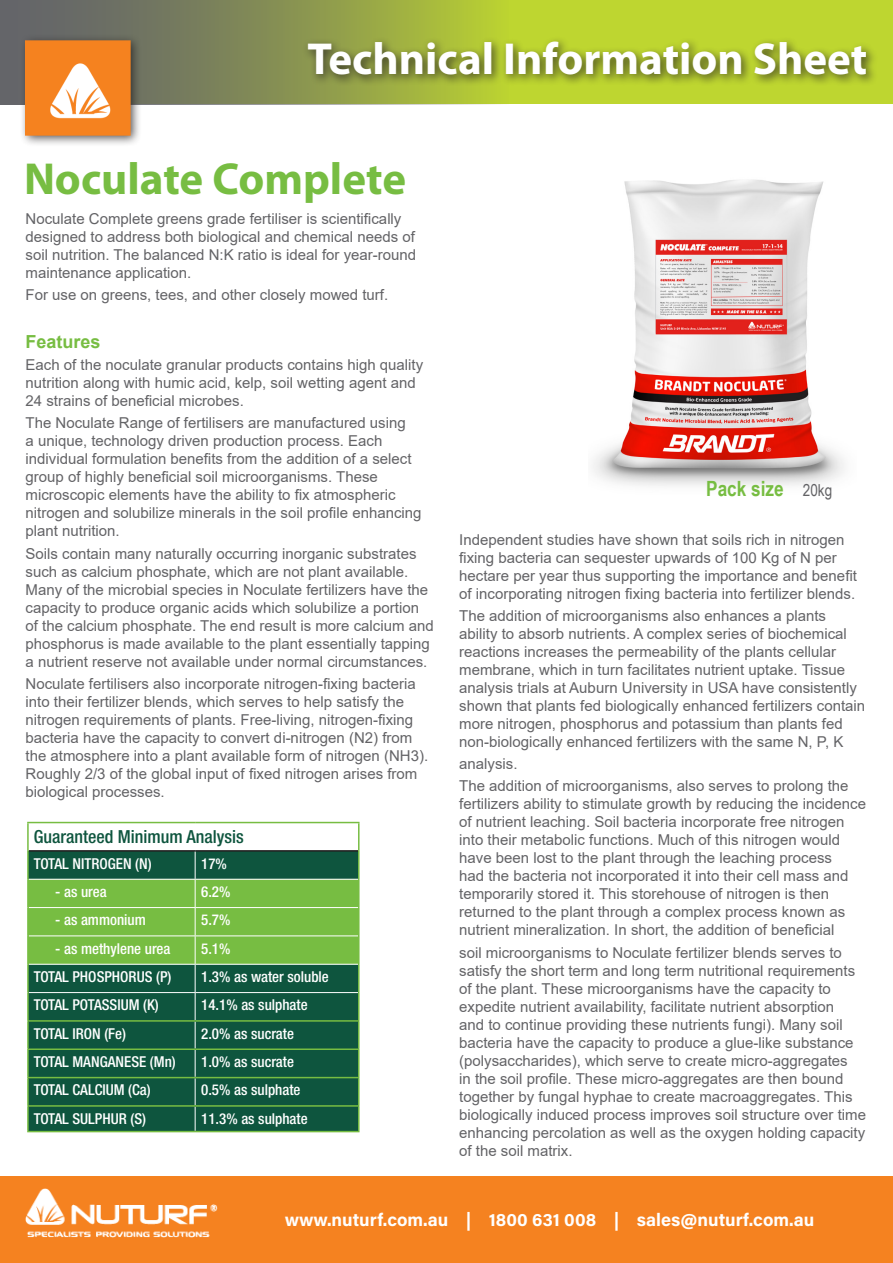
<style>
.page{position:relative;width:893px;height:1263px;background:#fff}
.page>*{position:absolute;margin:0;border:0;box-sizing:border-box;transform-origin:0 0}
.t1{font:700 45px "Myriad Pro";color:#fff}
.t2{font:700 45px "Myriad Pro";color:#77bd42}
.t3{font:700 21px "Arial Narrow";color:#77bd42}
.t4{font:700 18px "Acumin Pro";color:#fff}
.t5{font:500 condensed 18px "Helvetica Neue";color:#0e553e}
.t6{font:700 18px "Arial";color:#77bd42}
.t7{font:15px/18px "Arial";color:#636366}
.t8{font:500 condensed 15px "Helvetica Neue";color:#fff}
.s1{font-weight:400;font-size:16.5px;color:#636366}
</style>
<div class="page">
<div style="left:0;top:0;width:893px;height:104px;background:#bed630"></div>
<div style="left:0;top:0;width:509px;height:104px;background:linear-gradient(to right,#595770,#b3c936)"></div>
<div style="left:20px;top:34px;width:122px;height:113px;background:#231f20;opacity:.75"></div>
<img style="left:26px;top:40px;width:104px;height:95px">
<div style="left:302px;top:36px;width:576px;height:50px;background:#231f20;opacity:.75"></div>
<img style="left:593px;top:179px;width:251px;height:307px">
<div style="left:0;top:1176px;width:893px;height:87px;background:#f58220"></div>
<img style="left:26px;top:1189px;width:192px;height:48px">
<hr style="left:29px;top:850px;width:166px;height:2px;background:#231f20">
<hr style="left:195px;top:850px;width:163px;height:2px;background:#231f20">
<svg style="left:29px;top:852px;width:329px;height:279px;background:#337843"></svg>
<hr style="left:27px;top:822px;width:168px;height:1px;background:#77bd42">
<hr style="left:27px;top:823px;width:2px;height:28px;background:#77bd42">
<hr style="left:195px;top:822px;width:165px;height:1px;background:#77bd42">
<hr style="left:358px;top:823px;width:2px;height:28px;background:#77bd42">
<hr style="left:27px;top:851px;width:2px;height:28px;background:#77bd42">
<hr style="left:358px;top:851px;width:2px;height:28px;background:#77bd42">
<hr style="left:27px;top:879px;width:2px;height:28px;background:#77bd42">
<hr style="left:358px;top:879px;width:2px;height:28px;background:#77bd42">
<hr style="left:27px;top:907px;width:2px;height:29px;background:#77bd42">
<hr style="left:358px;top:907px;width:2px;height:29px;background:#77bd42">
<hr style="left:27px;top:936px;width:2px;height:28px;background:#77bd42">
<hr style="left:358px;top:936px;width:2px;height:28px;background:#77bd42">
<hr style="left:27px;top:964px;width:2px;height:28px;background:#77bd42">
<hr style="left:358px;top:964px;width:2px;height:28px;background:#77bd42">
<hr style="left:27px;top:992px;width:2px;height:28px;background:#77bd42">
<hr style="left:358px;top:992px;width:2px;height:28px;background:#77bd42">
<hr style="left:27px;top:1020px;width:168px;height:2px;background:#77bd42">
<hr style="left:27px;top:1022px;width:2px;height:26px;background:#77bd42">
<hr style="left:195px;top:1020px;width:165px;height:2px;background:#77bd42">
<hr style="left:358px;top:1022px;width:2px;height:26px;background:#77bd42">
<hr style="left:27px;top:1048px;width:168px;height:2px;background:#77bd42">
<hr style="left:27px;top:1050px;width:2px;height:27px;background:#77bd42">
<hr style="left:195px;top:1048px;width:165px;height:2px;background:#77bd42">
<hr style="left:358px;top:1050px;width:2px;height:27px;background:#77bd42">
<hr style="left:27px;top:1077px;width:168px;height:1px;background:#77bd42">
<hr style="left:27px;top:1078px;width:2px;height:27px;background:#77bd42">
<hr style="left:195px;top:1077px;width:165px;height:1px;background:#77bd42">
<hr style="left:358px;top:1078px;width:2px;height:27px;background:#77bd42">
<hr style="left:27px;top:1105px;width:168px;height:2px;background:#77bd42">
<hr style="left:27px;top:1107px;width:2px;height:24px;background:#77bd42">
<hr style="left:195px;top:1105px;width:165px;height:2px;background:#77bd42">
<hr style="left:358px;top:1107px;width:2px;height:24px;background:#77bd42">
<hr style="left:27px;top:1131px;width:168px;height:1px;background:#77bd42">
<hr style="left:195px;top:1131px;width:165px;height:1px;background:#77bd42">
<p class="t1" style="left:307px;top:29px;width:562px">Technical Information Sheet</p>
<p class="t2" style="left:24px;top:150px;width:384px">Noculate Complete</p>
<p class="t7" style="left:26px;top:209px;width:392px">Noculate Complete greens grade fertiliser is scientifically designed to address both biological and chemical needs of soil nutrition. The balanced N:K ratio is ideal for year-round maintenance application.</p>
<p class="t7" style="left:26px;top:285px;width:364px">For use on greens, tees, and other closely mowed turf.</p>
<p class="t6" style="left:26px;top:329px;width:77px">Features</p>
<p class="t7" style="left:26px;top:356px;width:399px">Each of the noculate granular products contains high quality nutrition along with humic acid, kelp, soil wetting agent and<br>24 strains of beneficial microbes.</p>
<p class="t7" style="left:26px;top:414px;width:397px">The Noculate Range of fertilisers are manufactured using<br>a unique, technology driven production process. Each individual formulation benefits from the addition of a select group of highly beneficial soil microorganisms. These microscopic elements have the ability to fix atmospheric nitrogen and solubilize minerals in the soil profile enhancing plant nutrition.</p>
<p class="t7" style="left:26px;top:544px;width:410px">Soils contain many naturally occurring inorganic substrates such as calcium phosphate, which are not plant available.<br>Many of the microbial species in Noculate fertilizers have the capacity to produce organic acids which solubilize a portion of the calcium phosphate. The end result is more calcium and phosphorus is made available to the plant essentially tapping a nutrient reserve not available under normal circumstances.</p>
<p class="t7" style="left:26px;top:675px;width:404px">Noculate fertilisers also incorporate nitrogen-fixing bacteria into their fertilizer blends, which serves to help satisfy the nitrogen requirements of plants. Free-living, nitrogen-fixing bacteria have the capacity to convert di-nitrogen (N2) from the atmosphere into a plant available form of nitrogen (NH3).<br>Roughly 2/3 of the global input of fixed nitrogen arises from biological processes.</p>
<p class="t5" style="left:34px;top:825px;width:211px">Guaranteed Minimum Analysis</p>
<p class="t8" style="left:34px;top:854px;width:119px">TOTAL NITROGEN (N)</p>
<p class="t8" style="left:201px;top:854px;width:27px">17%</p>
<p class="t8" style="left:55px;top:883px;width:53px">- as urea</p>
<p class="t8" style="left:201px;top:883px;width:31px">6.2%</p>
<p class="t8" style="left:55px;top:911px;width:92px">- as ammonium</p>
<p class="t8" style="left:201px;top:911px;width:31px">5.7%</p>
<p class="t8" style="left:55px;top:939px;width:117px">- as methylene urea</p>
<p class="t8" style="left:201px;top:939px;width:31px">5.1%</p>
<p class="t8" style="left:34px;top:968px;width:139px">TOTAL PHOSPHORUS (P)</p>
<p class="t8" style="left:201px;top:968px;width:129px">1.3% as water soluble</p>
<p class="t8" style="left:34px;top:996px;width:126px">TOTAL POTASSIUM (K)</p>
<p class="t8" style="left:201px;top:996px;width:108px">14.1% as sulphate</p>
<p class="t8" style="left:34px;top:1024px;width:94px">TOTAL IRON (Fe)</p>
<p class="t8" style="left:201px;top:1024px;width:94px">2.0% as sucrate</p>
<p class="t8" style="left:34px;top:1053px;width:143px">TOTAL MANGANESE (Mn)</p>
<p class="t8" style="left:201px;top:1053px;width:94px">1.0% as sucrate</p>
<p class="t8" style="left:34px;top:1081px;width:118px">TOTAL CALCIUM (Ca)</p>
<p class="t8" style="left:201px;top:1081px;width:101px">0.5% as sulphate</p>
<p class="t8" style="left:34px;top:1109px;width:114px">TOTAL SULPHUR (S)</p>
<p class="t8" style="left:201px;top:1109px;width:108px">11.3% as sulphate</p>
<p class="t3" style="left:706px;top:473px;width:128px">Pack size <span class="s1">20kg</span></p>
<p class="t7" style="left:459px;top:530px;width:399px">Independent studies have shown that soils rich in nitrogen fixing bacteria can sequester upwards of 100 Kg of N per hectare per year thus supporting the importance and benefit of incorporating nitrogen fixing bacteria into fertilizer blends.</p>
<p class="t7" style="left:459px;top:606px;width:408px">The addition of microorganisms also enhances a plants ability to absorb nutrients. A complex series of biochemical reactions increases the permeability of the plants cellular membrane, which in turn facilitates nutrient uptake. Tissue analysis trials at Auburn University in USA have consistently shown that plants fed biologically enhanced fertilizers contain more nitrogen, phosphorus and potassium than plants fed non-biologically enhanced fertilizers with the same N, P, K</p>
<p class="t7" style="left:459px;top:755px;width:60px">analysis.</p>
<p class="t7" style="left:459px;top:777px;width:408px">The addition of microorganisms, also serves to prolong the fertilizers ability to stimulate growth by reducing the incidence of nutrient leaching. Soil bacteria incorporate free nitrogen into their metabolic functions. Much of this nitrogen would have been lost to the plant through the leaching process<br>had the bacteria not incorporated it into their cell mass and temporarily stored it. This storehouse of nitrogen is then returned to the plant through a complex process known as nutrient mineralization. In short, the addition of beneficial</p>
<p class="t7" style="left:459px;top:943px;width:408px">soil microorganisms to Noculate fertilizer blends serves to satisfy the short term and long term nutritional requirements of the plant. These microorganisms have the capacity to expedite nutrient availability, facilitate nutrient absorption<br>and to continue providing these nutrients fungi). Many soil bacteria have the capacity to produce a glue-like substance (polysaccharides), which serve to create micro-aggregates<br>in the soil profile. These micro-aggregates are then bound together by fungal hyphae to create macroaggregates. This biologically induced process improves soil structure over time enhancing percolation as well as the oxygen holding capacity of the soil matrix.</p>
<p class="t4" style="left:285px;top:1207px;width:531px">www.nuturf.com.au | 1800 631 008 | sales@nuturf.com.au</p>
</div>
